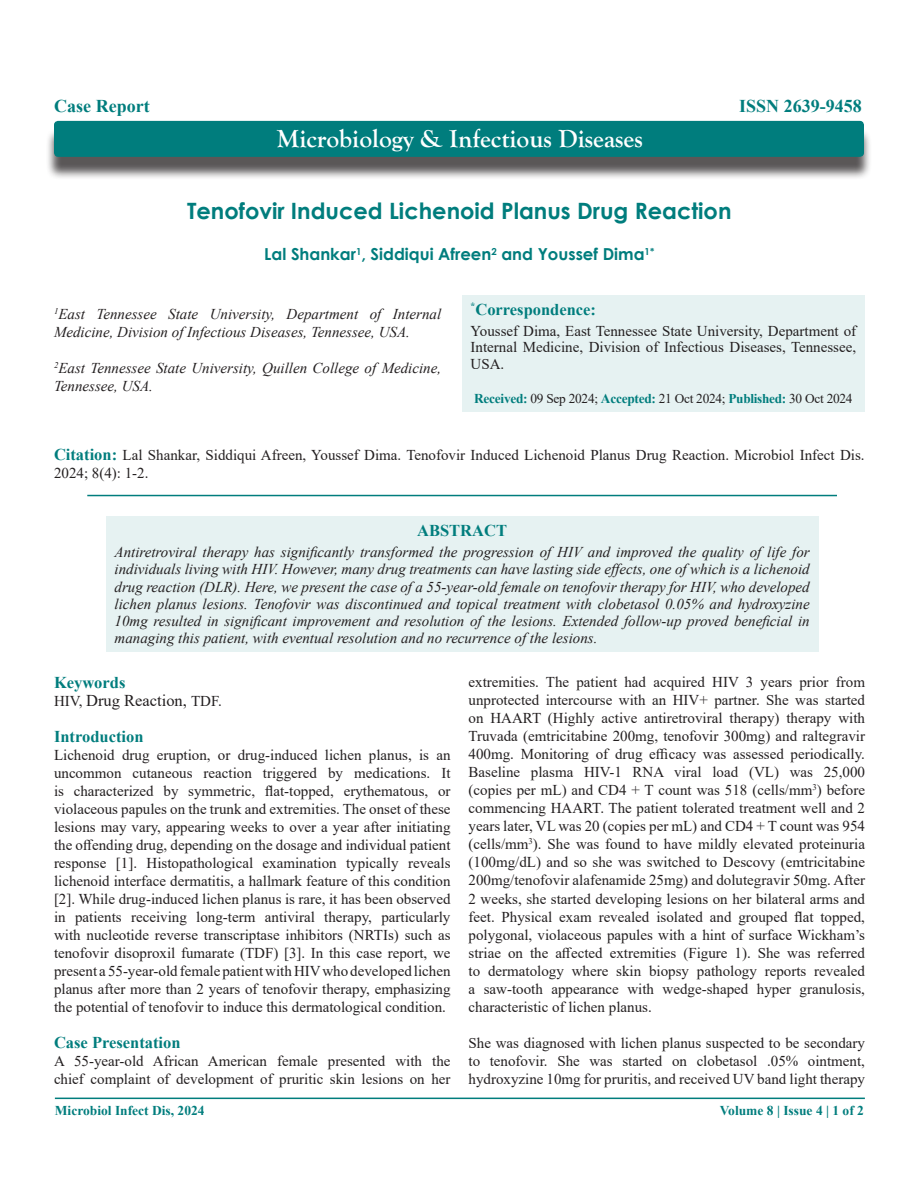
<style>
.page{position:relative;width:918px;height:1188px;background:#fff}
.page>*{position:absolute;margin:0;border:0;box-sizing:border-box;transform-origin:0 0}
.t1{font:700 25.5px "Goudy Old Style T";color:#fff}
.t2{font:700 22.5px "Century Gothic";color:#007d7d}
.t3{font:700 18px "Times New Roman";color:#007d7d}
.t4{font:700 16.5px "Times New Roman";color:#007d7d}
.t5{font:700 16.5px "Century Gothic";color:#007d7d}
.t6{font:16.5px "Times New Roman";color:#231f20}
.t7{font:15px/18px "Times New Roman";color:#231f20;text-align:justify}
.t8{font:italic 15px/17.2px "Times New Roman";color:#231f20}
.t9{font:13.5px "Times New Roman";letter-spacing:-.02em;color:#231f20}
.t10{font:700 13.5px "Times New Roman";color:#007d7d}
.s1{font-weight:700;color:#007d7d}
.s2{font-weight:700;font-size:13.35px;color:#007d7d}
.s3{font-weight:700;font-size:16.5px;color:#007d7d}
.s4{font-size:15px}
</style>
<div class="page">
<hr style="left:55px;top:1098px;width:810px;height:1px;background:#007d7d">
<hr style="left:87px;top:495px;width:750px;height:1px;background:#007d7d">
<div style="left:106px;top:516px;width:712px;height:136px;background:#e6f2f2"></div>
<div style="left:462px;top:295px;width:403px;height:117px;background:#e6f2f2"></div>
<div style="left:46px;top:128px;width:826px;height:52px;background:#231f20;opacity:.75"></div>
<div style="left:54px;top:121px;width:810px;height:36px;background:#007d7d;border-radius:4px"></div>
<p class="t3" style="left:54px;top:93px;width:97px">Case Report</p>
<p class="t1" style="left:277px;top:124px;width:367px">Microbiology &amp; Infectious Diseases</p>
<p class="t3" style="left:739px;top:93px;width:124px">ISSN 2639-9458</p>
<p class="t2" style="left:187px;top:194px;width:546px">Tenofovir Induced Lichenoid Planus Drug Reaction</p>
<p class="t5" style="left:264px;top:242px;width:391px">Lal Shankar<sup>1</sup>, Siddiqui Afreen<sup>2</sup> and Youssef Dima<sup>1*</sup></p>
<p class="t8" style="left:54px;top:304px;width:389px;line-height:18px"><sup>1</sup>East Tennessee State University, Department of Internal<br>Medicine, Division of Infectious Diseases, Tennessee, USA.</p>
<p class="t8" style="left:54px;top:358px;width:389px;line-height:18px"><sup>2</sup>East Tennessee State University, Quillen College of Medicine,<br>Tennessee, USA.</p>
<p class="t4" style="left:471px;top:297px;width:127px"><sup>*</sup>Correspondence:</p>
<p class="t7" style="left:471px;top:322px;width:387px;line-height:16.5px">Youssef Dima, East Tennessee State University, Department of Internal Medicine, Division of Infectious Diseases, Tennessee, USA.</p>
<p class="t9" style="left:474px;top:389px;width:380px"><span class="s1">Received:</span> 09 Sep 2024; <span class="s1">Accepted:</span> 21 Oct 2024; <span class="s2">Published</span><span class="s1">:</span> 30 Oct 2024</p>
<p class="t7" style="left:54px;top:446px;width:812px"><span class="s3">Citation:</span> Lal Shankar, Siddiqui Afreen, Youssef Dima. Tenofovir Induced Lichenoid Planus Drug Reaction. Microbiol Infect Dis.<br>2024; 8(4): 1-2.</p>
<p class="t4" style="left:417px;top:518px;width:91px">ABSTRACT</p>
<p class="t8" style="left:115px;top:543px;width:697px;text-align:justify">Antiretroviral therapy has significantly transformed the progression of HIV and improved the quality of life for individuals living with HIV. However, many drug treatments can have lasting side effects, one of which is a lichenoid drug reaction (DLR). Here, we present the case of a 55-year-old female on tenofovir therapy for HIV, who developed lichen planus lesions. Tenofovir was discontinued and topical treatment with clobetasol 0.05% and hydroxyzine 10mg resulted in significant improvement and resolution of the lesions. Extended follow-up proved beneficial in managing this patient, with eventual resolution and no recurrence of the lesions.</p>
<p class="t4" style="left:54px;top:670px;width:73px">Keywords</p>
<p class="t6" style="left:54px;top:689px;width:170px"><span class="s4">HIV,</span> Drug Reaction, <span class="s4">TDF.</span></p>
<p class="t4" style="left:54px;top:724px;width:91px">Introduction</p>
<p class="t7" style="left:54px;top:745px;width:398px">Lichenoid drug eruption, or drug-induced lichen planus, is an uncommon cutaneous reaction triggered by medications. It is characterized by symmetric, flat-topped, erythematous, or violaceous papules on the trunk and extremities. The onset of these lesions may vary, appearing weeks to over a year after initiating the offending drug, depending on the dosage and individual patient response [1]. Histopathological examination typically reveals lichenoid interface dermatitis, a hallmark feature of this condition [2]. While drug-induced lichen planus is rare, it has been observed in patients receiving long-term antiviral therapy, particularly with nucleotide reverse transcriptase inhibitors (NRTIs) such as tenofovir disoproxil fumarate (TDF) [3]. In this case report, we present a 55-year-old female patient with HIV who developed lichen planus after more than 2 years of tenofovir therapy, emphasizing the potential of tenofovir to induce this dermatological condition.</p>
<p class="t4" style="left:54px;top:1031px;width:128px">Case Presentation</p>
<p class="t7" style="left:54px;top:1052px;width:398px">A 55-year-old African American female presented with the chief complaint of development of pruritic skin lesions on her</p>
<p class="t7" style="left:469px;top:672px;width:398px">extremities. The patient had acquired HIV 3 years prior from unprotected intercourse with an HIV+ partner. She was started on HAART (Highly active antiretroviral therapy) therapy with Truvada (emtricitabine 200mg, tenofovir 300mg) and raltegravir 400mg. Monitoring of drug efficacy was assessed periodically.<br>Baseline plasma HIV-1 RNA viral load (VL) was 25,000 (copies per mL) and CD4 + T count was 518 (cells/mm<sup>3</sup>) before commencing HAART. The patient tolerated treatment well and 2 years later, VL was 20 (copies per mL) and CD4 + T count was 954 (cells/mm<sup>3</sup>). She was found to have mildly elevated proteinuria (100mg/dL) and so she was switched to Descovy (emtricitabine 200mg/tenofovir alafenamide 25mg) and dolutegravir 50mg. After 2 weeks, she started developing lesions on her bilateral arms and feet. Physical exam revealed isolated and grouped flat topped, polygonal, violaceous papules with a hint of surface Wickham’s striae on the affected extremities (Figure 1). She was referred to dermatology where skin biopsy pathology reports revealed a saw-tooth appearance with wedge-shaped hyper granulosis, characteristic of lichen planus.</p>
<p class="t7" style="left:469px;top:1033px;width:398px">She was diagnosed with lichen planus suspected to be secondary to tenofovir. She was started on clobetasol .05% ointment, hydroxyzine 10mg for pruritis, and received UV band light therapy</p>
<p class="t10" style="left:55px;top:1101px;width:151px">Microbiol Infect Dis, 2024</p>
<p class="t10" style="left:720px;top:1101px;width:146px">Volume 8 | Issue 4 | 1 of 2</p>
</div>
